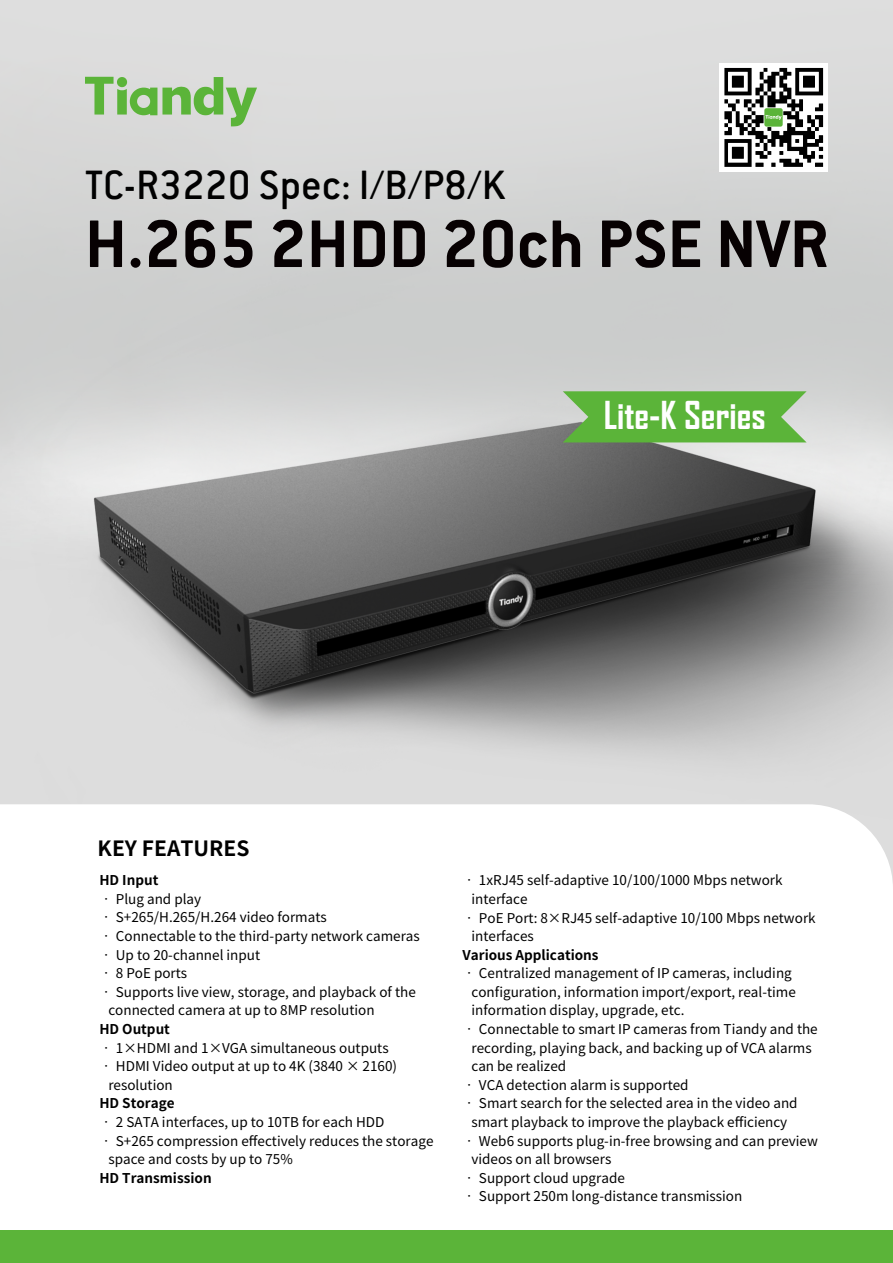
<style>
.page{position:relative;width:893px;height:1263px;background:#fff}
.page>*{position:absolute;margin:0;border:0;box-sizing:border-box;transform-origin:0 0}
.t1{font:700 73.8px "Conduit ITC Std";color:#070102}
.t2{font:500 45px "Conduit ITC";color:#010101}
.t3{font:700 36.9px "Agency FB";color:#fff}
.t4{font:700 21px "Source Han Sans CN";color:#000}
.t5{font:13.5px/18.6px "Source Han Sans CN";color:#000}
.t6{font:700 13.5px "Source Han Sans CN";color:#000}
</style>
<div class="page">
<img style="left:0;top:0;width:893px;height:883px">
<div style="left:0;top:1230px;width:893px;height:33px;background:#5bb439"></div>
<svg style="left:85px;top:77px;width:172px;height:49px;background:#a9cb9c"></svg>
<svg style="left:563px;top:391px;width:243px;height:51px;background:#66b648"></svg>
<div style="left:719px;top:63px;width:109px;height:109px;background:#fff"></div>
<svg style="left:724px;top:68px;width:99px;height:99px"></svg>
<h2 class="t2" style="left:85px;top:158px;width:422px">TC-R3220 Spec: I/B/P8/K</h2>
<h1 class="t1" style="left:85px;top:199px;width:745px">H.265 2HDD 20ch PSE NVR</h1>
<h3 class="t3" style="left:604px;top:393px;width:164px">Lite-K Series</h3>
<h3 class="t4" style="left:98px;top:837px;width:153px">KEY FEATURES</h3>
<p class="t6" style="left:99px;top:873px;width:60px">HD Input</p>
<p class="t5" style="left:99px;top:890px;width:103px">• Plug and play</p>
<p class="t5" style="left:99px;top:908px;width:229px">• S+265/H.265/H.264 video formats</p>
<p class="t5" style="left:99px;top:927px;width:322px">• Connectable to the third-party network cameras</p>
<p class="t5" style="left:99px;top:946px;width:162px">• Up to 20-channel input</p>
<p class="t5" style="left:99px;top:964px;width:89px">• 8 PoE ports</p>
<p class="t5" style="left:108px;top:983px;width:309px;text-indent:-9px">• Supports live view, storage, and playback of the connected camera at up to 8MP resolution</p>
<p class="t6" style="left:99px;top:1021px;width:72px">HD Output</p>
<p class="t5" style="left:99px;top:1039px;width:291px">• 1×HDMI and 1×VGA simultaneous outputs</p>
<p class="t5" style="left:108px;top:1057px;width:290px;text-indent:-9px">• HDMI Video output at up to 4K (3840 × 2160) resolution</p>
<p class="t6" style="left:99px;top:1096px;width:77px">HD Storage</p>
<p class="t5" style="left:99px;top:1113px;width:287px">• 2 SATA interfaces, up to 10TB for each HDD</p>
<p class="t5" style="left:108px;top:1132px;width:327px;text-indent:-9px">• S+265 compression effectively reduces the storage space and costs by up to 75%</p>
<p class="t6" style="left:99px;top:1170px;width:114px">HD Transmission</p>
<p class="t5" style="left:471px;top:871px;width:313px;text-indent:-9px">• 1xRJ45 self-adaptive 10/100/1000 Mbps network interface</p>
<p class="t5" style="left:471px;top:908px;width:346px;text-indent:-9px">• PoE Port: 8×RJ45 self-adaptive 10/100 Mbps network interfaces</p>
<p class="t6" style="left:462px;top:947px;width:138px">Various Applications</p>
<p class="t5" style="left:471px;top:964px;width:326px;text-indent:-9px">• Centralized management of IP cameras, including configuration, information import/export, real-time information display, upgrade, etc.</p>
<p class="t5" style="left:471px;top:1020px;width:348px;text-indent:-9px">• Connectable to smart IP cameras from Tiandy and the recording, playing back, and backing up of VCA alarms can be realized</p>
<p class="t5" style="left:462px;top:1076px;width:228px">• VCA detection alarm is supported</p>
<p class="t5" style="left:462px;top:1094px;width:337px;text-align:center">• Smart search for the selected area in the video and smart playback to improve the playback efficiency</p>
<p class="t5" style="left:471px;top:1132px;width:348px;text-indent:-9px">• Web6 supports plug-in-free browsing and can preview videos on all browsers</p>
<p class="t5" style="left:462px;top:1169px;width:164px">• Support cloud upgrade</p>
<p class="t5" style="left:462px;top:1187px;width:281px">• Support 250m long-distance transmission</p>
</div>
